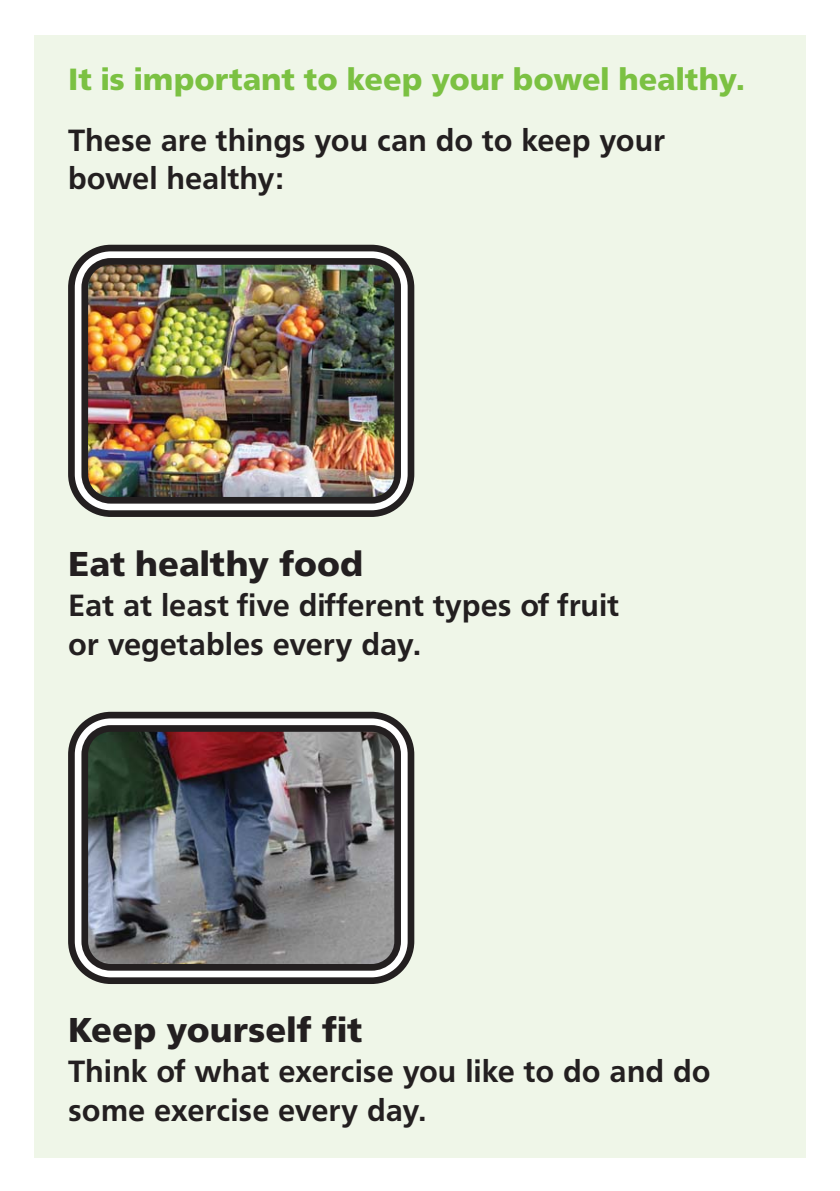
<style>
.page{position:relative;width:840px;height:1191px;background:#fff}
.page>*{position:absolute;margin:0;border:0;box-sizing:border-box;transform-origin:0 0}
.t1{font:700 36px "Frutus T";color:#231f20}
.t2{font:500 32px/38.4px "Frutus T";color:#231f20}
.t3{font:700 32px "Frutus T";color:#7bc142}
</style>
<div class="page">
<div style="left:34px;top:35px;width:771px;height:1122px;background:#eff6e8"></div>
<svg style="left:68px;top:244px;width:347px;height:273px;background:#7f7e7c"></svg>
<img style="left:78px;top:255px;width:326px;height:252px">
<svg style="left:68px;top:711px;width:347px;height:273px;background:#7f7e7c"></svg>
<img style="left:78px;top:722px;width:326px;height:252px">
<p class="t3" style="left:68px;top:66px;width:677px">It is important to keep your bowel healthy.</p>
<p class="t2" style="left:68px;top:123px;width:598px">These are things you can do to keep your bowel healthy:</p>
<p class="t1" style="left:68px;top:549px;width:296px">Eat healthy food</p>
<p class="t2" style="left:68px;top:589px;width:552px">Eat at least five different types of fruit or vegetables every day.</p>
<p class="t1" style="left:68px;top:1015px;width:295px">Keep yourself fit</p>
<p class="t2" style="left:68px;top:1054px;width:643px">Think of what exercise you like to do and do some exercise every day.</p>
</div>
